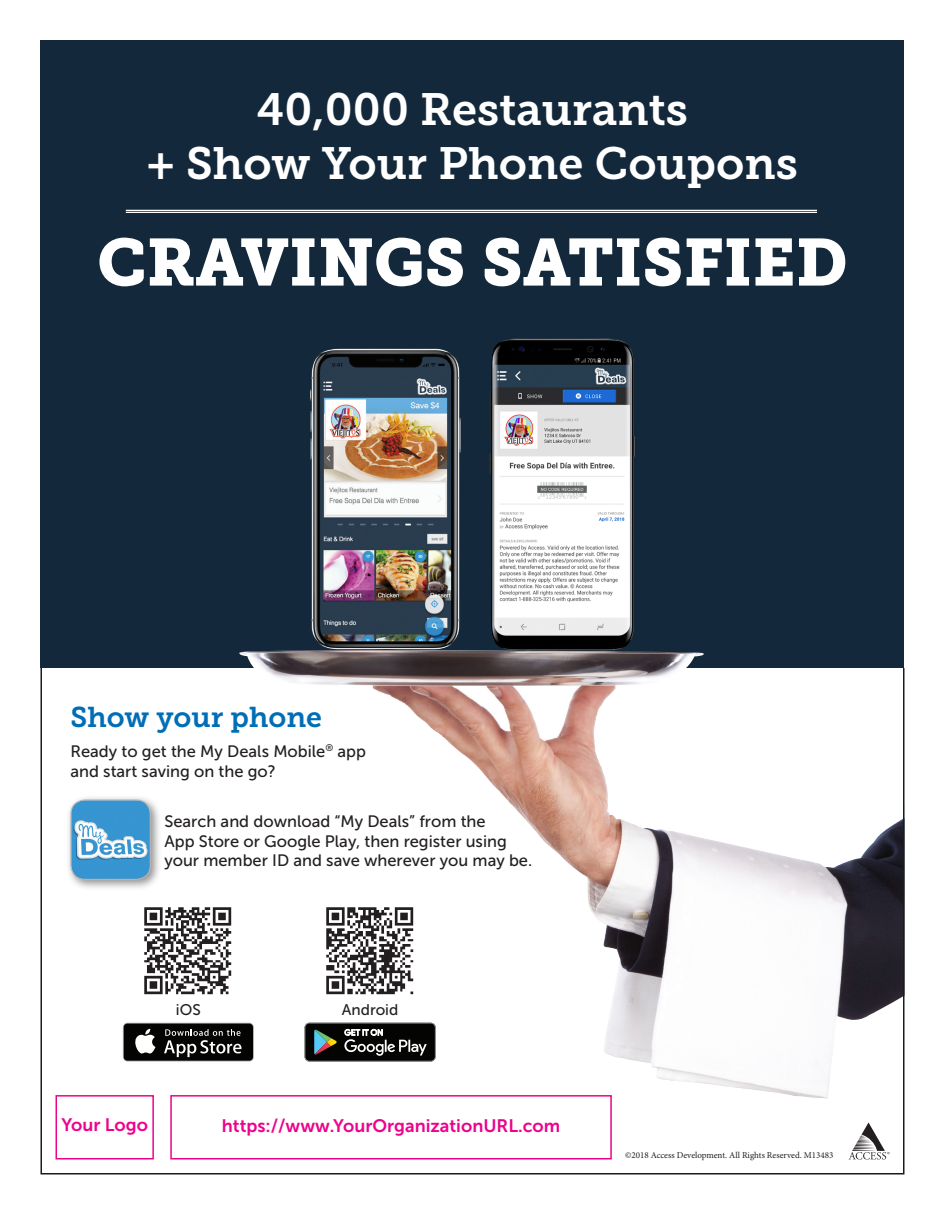
<style>
.page{position:relative;width:945px;height:1215px;background:#fff}
.page>*{position:absolute;margin:0;border:0;box-sizing:border-box;transform-origin:0 0}
.t1{font:66px "Museo Slab 900";color:#fff}
.t2{font:45px/54px "Museo Slab 700";color:#fff;text-align:center}
.t3{font:28.5px "Museo Slab 700";color:#006eb6}
.t4{font:18px "Museo Sans 700";color:#ed028c}
.t5{font:16.5px/19.8px "Museo Sans 500";color:#231f20}
.t6{font:15.3px "Museo Sans 500";color:#231f20}
.t7{font:9px "Minion Pro";color:#231f20}
</style>
<div class="page">
<div style="left:40px;top:40px;width:864px;height:628px;background:#13293b"></div>
<img style="left:239px;top:650px;width:662px;height:449px">
<img style="left:310px;top:348px;width:151px;height:301px">
<img style="left:490px;top:339px;width:145px;height:312px">
<hr style="left:126px;top:210px;width:691px;height:1px;background:#fff">
<hr style="left:126px;top:212px;width:691px;height:1px;background:#fff">
<svg style="left:849px;top:1122px;width:40px;height:38px"></svg>
<div style="left:65px;top:794px;width:97px;height:97px;background:#231f20;opacity:.5"></div>
<img style="left:71px;top:800px;width:79px;height:79px">
<div style="left:70px;top:800px;width:81px;height:80px;border:1px solid #b6b7bb;border-radius:14px"></div>
<img style="left:144px;top:897px;width:98px;height:107px">
<svg style="left:123px;top:1023px;width:131px;height:39px"></svg>
<div style="left:124px;top:1024px;width:129px;height:37px;background:#040503;border-radius:4px"></div>
<svg style="left:135px;top:1029px;width:20px;height:25px"></svg>
<svg style="left:164px;top:1029px;width:77px;height:28px"></svg>
<img style="left:317px;top:897px;width:107px;height:107px">
<svg style="left:305px;top:1023px;width:131px;height:39px;background:#303330"></svg>
<div style="left:56px;top:1095px;width:98px;height:65px;border:2px solid #ed028c"></div>
<div style="left:170px;top:1095px;width:442px;height:65px;border:2px solid #ed028c"></div>
<p class="t2" style="left:147px;top:83px;width:653px">40,000 Restaurants<br>+ Show Your Phone Coupons</p>
<p class="t1" style="left:97px;top:224px;width:752px">CRAVINGS SATISFIED</p>
<p class="t3" style="left:70px;top:701px;width:253px">Show your phone</p>
<p class="t5" style="left:70px;top:741px;width:297px">Ready to get the My Deals Mobile<sup>®</sup> app</p>
<p class="t5" style="left:70px;top:761px;width:207px">and start saving on the go?</p>
<p class="t5" style="left:164px;top:811px;width:344px">Search and download “My Deals” from the<br>App Store or Google Play, then register using</p>
<p class="t5" style="left:164px;top:851px;width:369px">your member ID and save wherever you may be.</p>
<p class="t6" style="left:176px;top:1002px;width:26px">iOS</p>
<p class="t6" style="left:342px;top:1002px;width:58px">Android</p>
<p class="t4" style="left:61px;top:1115px;width:88px">Your Logo</p>
<p class="t4" style="left:222px;top:1115px;width:340px">https://www.YourOrganizationURL.com</p>
<p class="t7" style="left:625px;top:1149px;width:210px">©2018 Access Development. All Rights Reserved. M13483</p>
</div>
